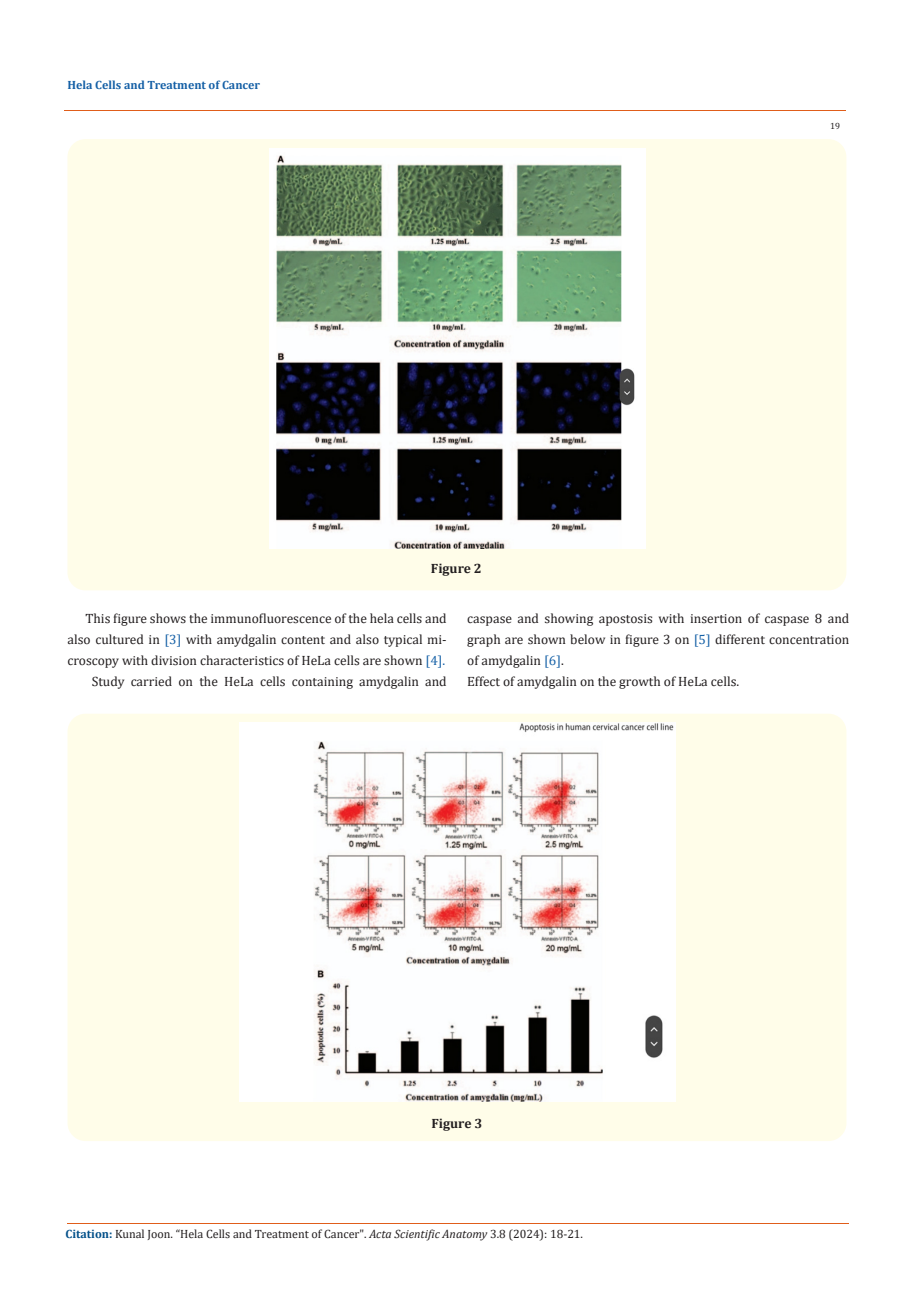
<style>
.page{position:relative;width:917px;height:1296px;background:#fff}
.page>*{position:absolute;margin:0;border:0;box-sizing:border-box;transform-origin:0 0}
.t1{font:13.5px/21px "Cambria";color:#231f20;text-align:justify}
.t2{font:700 13.5px "Cambria";color:#231f20}
.t3{font:12px "Cambria";color:#231f20}
.t4{font:700 12px "Cambria";color:#1560a6}
.t5{font:9px "Cambria";color:#231f20}
.s1{color:#1560a6}
.s2{font-weight:700;color:#035089}
.s3{font-style:italic}
</style>
<div class="page">
<hr style="left:64px;top:110px;width:782px;height:1px;background:#e05d1a">
<div style="left:67px;top:139px;width:779px;height:451px;background:#fffde9;border-radius:18px"></div>
<img style="left:269px;top:148px;width:376px;height:400px">
<div style="left:67px;top:714px;width:779px;height:427px;background:#fffde9;border-radius:18px"></div>
<img style="left:239px;top:723px;width:436px;height:379px">
<hr style="left:67px;top:1224px;width:781px;height:1px;background:#e05d1a">
<p class="t4" style="left:67px;top:76px;width:194px">Hela Cells and Treatment of Cancer</p>
<p class="t2" style="left:431px;top:559px;width:52px">Figure 2</p>
<p class="t5" style="left:830px;top:120px;width:11px">19</p>
<p class="t1" style="left:67px;top:607px;width:381px;text-indent:18px">This figure shows the immunofluorescence of the hela cells and also cultured in <span class="s1">[3]</span> with amydgalin content and also typical mi&shy;croscopy with division characteristics of HeLa cells are shown <span class="s1">[4].</span></p>
<p class="t1" style="left:92px;top:670px;width:356px">Study carried on the HeLa cells containing amydgalin and</p>
<p class="t1" style="left:467px;top:607px;width:384px">caspase and showing apostosis with insertion of caspase 8 and graph are shown below in figure 3 on <span class="s1">[5]</span> different concentration of amydgalin <span class="s1">[6]</span>.</p>
<p class="t1" style="left:467px;top:670px;width:273px">Effect of amydgalin on the growth of HeLa cells.</p>
<p class="t2" style="left:431px;top:1114px;width:52px">Figure 3</p>
<p class="t3" style="left:65px;top:1227px;width:519px"><span class="s2">Citation:</span> Kunal Joon. “Hela Cells and Treatment of Cancer". <span class="s3">Acta Scientific Anatomy</span> 3.8 (2024): 18-21.</p>
</div>
